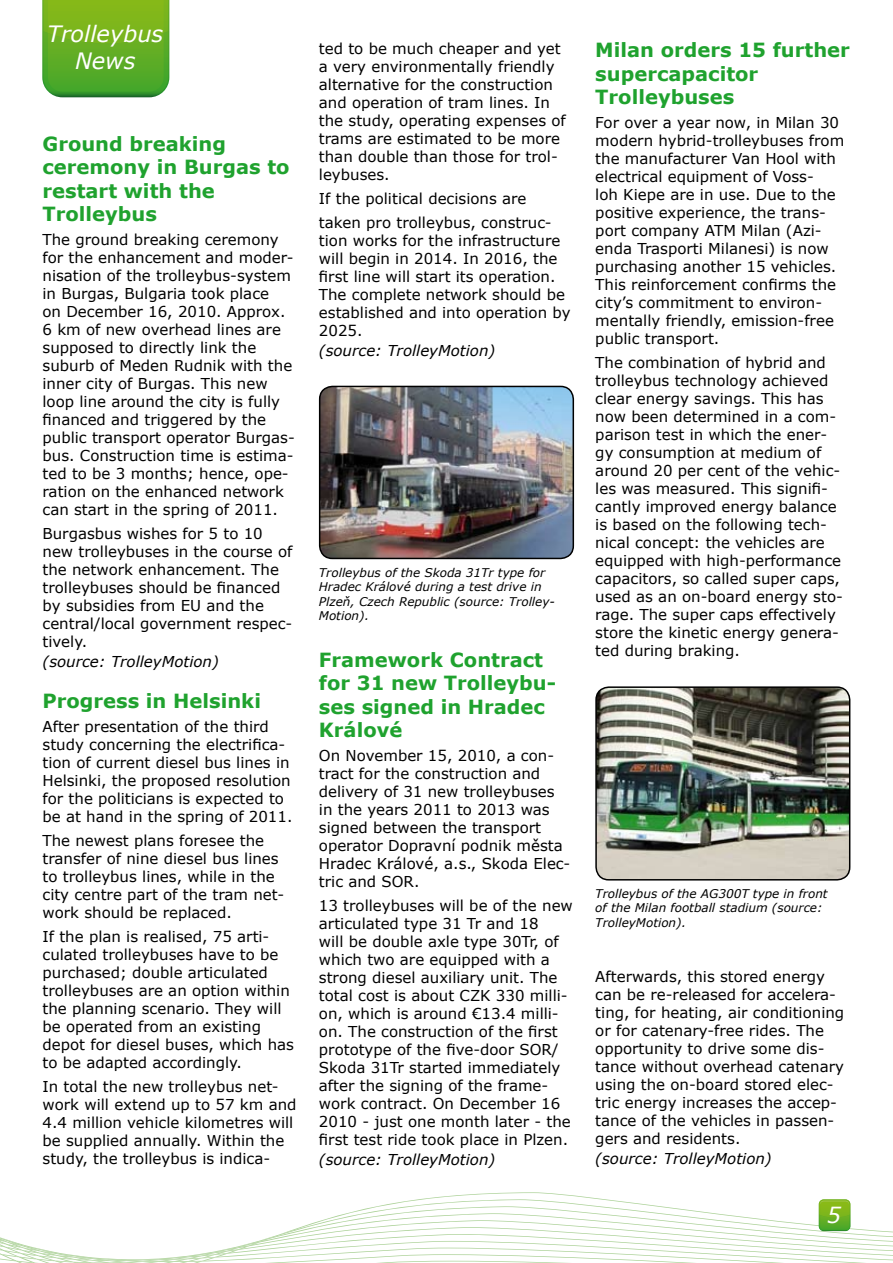
<style>
.page{position:relative;width:893px;height:1263px;background:#fff}
.page>*{position:absolute;margin:0;border:0;box-sizing:border-box;transform-origin:0 0}
.t1{font:italic 22.5px/27px "Verdana";color:#fff;text-align:center}
.t2{font:italic 22.2px "Verdana";color:#fff}
.t3{font:700 19.5px/23.4px "Verdana";color:#1fa22e}
.t4{font:15px/18px "Verdana";color:#000}
.t5{font:italic 15px "Verdana";color:#000}
.t6{font:italic 12px/14.4px "Verdana";color:#000}
</style>
<div class="page">
<svg style="left:0;top:1192px;width:893px;height:71px"></svg>
<svg style="left:819px;top:1199px;width:31px;height:32px"></svg>
<svg style="left:42px;top:0;width:127px;height:97px;background:#67ae25"></svg>
<img style="left:596px;top:687px;width:254px;height:193px">
<div style="left:595px;top:686px;width:255px;height:194px;border:2px solid #000;border-radius:13px"></div>
<img style="left:320px;top:386px;width:253px;height:172px">
<div style="left:319px;top:386px;width:255px;height:173px;border:2px solid #000;border-radius:13px"></div>
<h1 class="t1" style="left:47px;top:21px;width:118px">Trolleybus<br>News</h1>
<h3 class="t3" style="left:43px;top:132px;width:249px">Ground breaking ceremony in Burgas to restart with the<br>Trolleybus</h3>
<p class="t4" style="left:43px;top:231px;width:254px">The ground breaking ceremony for the enhancement and moder&shy;nisation of the trolleybus-system in Burgas, Bulgaria took place<br>on December 16, 2010. Approx.<br>6 km of new overhead lines are supposed to directly link the suburb of Meden Rudnik with the inner city of Burgas. This new loop line around the city is fully financed and triggered by the public transport operator Burgas&shy;bus. Construction time is estima&shy;ted to be 3 months; hence, ope&shy;ration on the enhanced network can start in the spring of 2011.</p>
<p class="t4" style="left:43px;top:525px;width:251px">Burgasbus wishes for 5 to 10 new trolleybuses in the course of the network enhancement. The trolleybuses should be financed by subsidies from EU and the central/local government respec&shy;tively.</p>
<p class="t5" style="left:43px;top:652px;width:178px">(source: TrolleyMotion)</p>
<h3 class="t3" style="left:43px;top:689px;width:220px">Progress in Helsinki</h3>
<p class="t4" style="left:43px;top:718px;width:251px">After presentation of the third study concerning the electrifica&shy;tion of current diesel bus lines in Helsinki, the proposed resolution for the politicians is expected to be at hand in the spring of 2011.</p>
<p class="t4" style="left:43px;top:832px;width:243px">The newest plans foresee the transfer of nine diesel bus lines to trolleybus lines, while in the city centre part of the tram net&shy;work should be replaced.</p>
<p class="t4" style="left:43px;top:928px;width:253px">If the plan is realised, 75 arti&shy;culated trolleybuses have to be purchased; double articulated trolleybuses are an option within the planning scenario. They will be operated from an existing depot for diesel buses, which has to be adapted accordingly.</p>
<p class="t4" style="left:43px;top:1078px;width:255px">In total the new trolleybus net&shy;work will extend up to 57 km and<br>4.4 million vehicle kilometres will be supplied annually. Within the study, the trolleybus is indica-</p>
<p class="t4" style="left:319px;top:40px;width:248px">ted to be much cheaper and yet a very environmentally friendly alternative for the construction and operation of tram lines. In the study, operating expenses of trams are estimated to be more than double than those for trol&shy;leybuses.</p>
<p class="t4" style="left:319px;top:187px;width:234px;line-height:24px">If the political decisions are taken pro trolleybus, construc-</p>
<p class="t4" style="left:319px;top:232px;width:253px">tion works for the infrastructure will begin in 2014. In 2016, the first line will start its operation.<br>The complete network should be established and into operation by<br>2025.</p>
<p class="t5" style="left:319px;top:340px;width:178px">(source: TrolleyMotion)</p>
<p class="t6" style="left:319px;top:565px;width:237px">Trolleybus of the Skoda 31Tr type for<br>Hradec Králové during a test drive in<br>Plzeň, Czech Republic (source: Trolley-<br>Motion).</p>
<h3 class="t3" style="left:319px;top:648px;width:239px">Framework Contract for 31 new Trolleybu&shy;ses signed in Hradec<br>Králové</h3>
<p class="t4" style="left:319px;top:747px;width:253px">On November 15, 2010, a con&shy;tract for the construction and delivery of 31 new trolleybuses in the years 2011 to 2013 was signed between the transport operator Dopravní podnik města<br>Hradec Králové, a.s., Skoda Elec&shy;tric and SOR.</p>
<p class="t4" style="left:319px;top:897px;width:255px">13 trolleybuses will be of the new articulated type 31 Tr and 18<br>will be double axle type 30Tr, of which two are equipped with a strong diesel auxiliary unit. The total cost is about CZK 330 milli&shy;on, which is around €13.4 milli&shy;on. The construction of the first prototype of the five-door SOR/<br>Skoda 31Tr started immediately after the signing of the frame&shy;work contract. On December 16<br>2010 - just one month later - the first test ride took place in Plzen.</p>
<p class="t5" style="left:319px;top:1150px;width:178px">(source: TrolleyMotion)</p>
<h3 class="t3" style="left:595px;top:39px;width:256px">Milan orders 15 further supercapacitor<br>Trolleybuses</h3>
<p class="t4" style="left:595px;top:114px;width:250px">For over a year now, in Milan 30 modern hybrid-trolleybuses from the manufacturer Van Hool with electrical equipment of Voss-<br>loh Kiepe are in use. Due to the positive experience, the trans&shy;port company ATM Milan (Azi&shy;enda Trasporti Milanesi) is now purchasing another 15 vehicles.<br>This reinforcement confirms the city’s commitment to environ&shy;mentally friendly, emission-free public transport.</p>
<p class="t4" style="left:595px;top:354px;width:249px">The combination of hybrid and trolleybus technology achieved clear energy savings. This has now been determined in a com&shy;parison test in which the ener&shy;gy consumption at medium of around 20 per cent of the vehic&shy;les was measured. This signifi&shy;cantly improved energy balance is based on the following tech&shy;nical concept: the vehicles are equipped with high-performance capacitors, so called super caps, used as an on-board energy sto&shy;rage. The super caps effectively store the kinetic energy genera&shy;ted during braking.</p>
<p class="t6" style="left:595px;top:886px;width:234px">Trolleybus of the AG300T type in front of the Milan football stadium (source:<br>TrolleyMotion).</p>
<p class="t4" style="left:595px;top:968px;width:250px">Afterwards, this stored energy can be re-released for accelera&shy;ting, for heating, air conditioning or for catenary-free rides. The opportunity to drive some dis&shy;tance without overhead catenary using the on-board stored elec&shy;tric energy increases the accep&shy;tance of the vehicles in passen&shy;gers and residents.</p>
<p class="t5" style="left:595px;top:1148px;width:178px">(source: TrolleyMotion)</p>
<h2 class="t2" style="left:827px;top:1201px;width:16px">5</h2>
</div>
